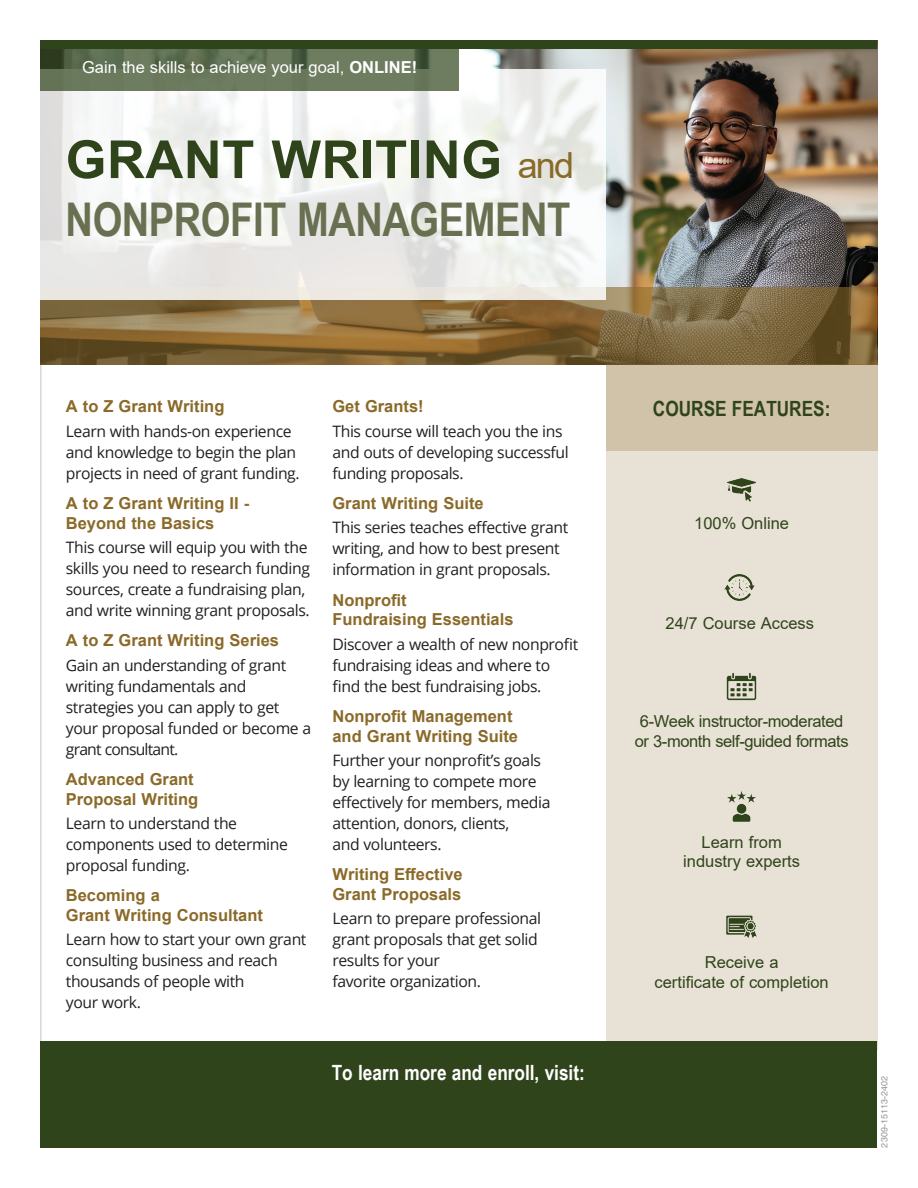
<style>
.page{position:relative;width:918px;height:1188px;background:#fff}
.page>*{position:absolute;margin:0;border:0;box-sizing:border-box;transform-origin:0 0}
.t1{font:700 52.5px "Arial";letter-spacing:.01em;color:#30441b}
.t2{font:700 46.5px "Arial Narrow";letter-spacing:-.01em;color:#687051}
.t3{font:700 21px "Arial Narrow";color:#fff}
.t4{font:700 21px "Arial Narrow";color:#30441b}
.t5{font:700 16.5px/19.5px "Arial";color:#8a6a29}
.t6{font:16.5px/19.5px "Arial";color:#30441b;text-align:center}
.t7{font:16.5px/19.5px "Arial";letter-spacing:-.025em;color:#30441b;text-align:center}
.t8{font:16.5px "Arial";color:#fff}
.t9{font:15.75px/21px "Open Sans";letter-spacing:-.025em;color:#231f20}
.t10{font:9px "Helvetica";color:#939598}
.s1{font-weight:700}
.s2{font-weight:400;font-size:36px;color:#8a6a29}
</style>
<div class="page">
<div style="left:606px;top:451px;width:272px;height:599px;background:#e8e1d5"></div>
<hr style="left:40px;top:364px;width:1px;height:686px;background:#c4c5b8">
<img style="left:479px;top:49px;width:399px;height:238px">
<svg style="left:40px;top:287px;width:838px;height:77px;background:#82683b"></svg>
<div style="left:40px;top:1041px;width:838px;height:107px;background:#30441b"></div>
<svg style="left:40px;top:70px;width:566px;height:230px"></svg>
<div style="left:40px;top:40px;width:838px;height:9px;background:#30441b"></div>
<svg style="left:40px;top:49px;width:419px;height:41px;background:#657558"></svg>
<img style="left:726px;top:673px;width:31px;height:28px">
<img style="left:727px;top:478px;width:29px;height:24px">
<img style="left:724px;top:574px;width:31px;height:27px">
<img style="left:727px;top:791px;width:29px;height:31px">
<img style="left:726px;top:915px;width:31px;height:23px">
<div style="left:606px;top:364px;width:272px;height:87px;background:#d0c3aa"></div>
<p class="t8" style="left:82px;top:56px;width:337px">Gain the skills to achieve your goal, <span class="s1">ONLINE!</span></p>
<h1 class="t1" style="left:66px;top:123px;width:510px">GRANT WRITING <span class="s2">and</span></h1>
<h2 class="t2" style="left:66px;top:185px;width:506px">NONPROFIT MANAGEMENT</h2>
<p class="t5" style="left:66px;top:397px;width:160px">A to Z Grant Writing</p>
<p class="t9" style="left:66px;top:420px;width:235px">Learn with hands-on experience and knowledge to begin the plan projects in need of grant funding.</p>
<p class="t5" style="left:66px;top:494px;width:185px">A to Z Grant Writing II -<br>Beyond the Basics</p>
<p class="t9" style="left:66px;top:536px;width:246px">This course will equip you with the skills you need to research funding sources, create a fundraising plan, and write winning grant proposals.</p>
<p class="t5" style="left:66px;top:631px;width:215px">A to Z Grant Writing Series</p>
<p class="t9" style="left:66px;top:654px;width:247px">Gain an understanding of grant writing fundamentals and strategies you can apply to get your proposal funded or become a grant consultant.</p>
<p class="t5" style="left:66px;top:770px;width:134px">Advanced Grant<br>Proposal Writing</p>
<p class="t9" style="left:66px;top:812px;width:224px">Learn to understand the components used to determine proposal funding.</p>
<p class="t5" style="left:66px;top:886px;width:199px">Becoming a<br>Grant Writing Consultant</p>
<p class="t9" style="left:66px;top:929px;width:242px">Learn how to start your own grant consulting business and reach thousands of people with<br>your work.</p>
<p class="t5" style="left:332px;top:397px;width:93px">Get Grants!</p>
<p class="t9" style="left:332px;top:420px;width:238px">This course will teach you the ins and outs of developing successful funding proposals.</p>
<p class="t5" style="left:332px;top:494px;width:153px">Grant Writing Suite</p>
<p class="t9" style="left:332px;top:517px;width:237px">This series teaches effective grant writing, and how to best present information in grant proposals.</p>
<p class="t5" style="left:332px;top:591px;width:183px">Nonprofit<br>Fundraising Essentials</p>
<p class="t9" style="left:332px;top:633px;width:247px">Discover a wealth of new nonprofit fundraising ideas and where to find the best fundraising jobs.</p>
<p class="t5" style="left:332px;top:707px;width:187px">Nonprofit Management and Grant Writing Suite</p>
<p class="t9" style="left:332px;top:749px;width:220px">Further your nonprofit’s goals by learning to compete more effectively for members, media attention, donors, clients,<br>and volunteers.</p>
<p class="t5" style="left:332px;top:865px;width:132px">Writing Effective<br>Grant Proposals</p>
<p class="t9" style="left:332px;top:908px;width:210px">Learn to prepare professional grant proposals that get solid results for your<br>favorite organization.</p>
<h3 class="t3" style="left:332px;top:1057px;width:255px">To learn more and enroll, visit:</h3>
<h3 class="t4" style="left:653px;top:392px;width:179px">COURSE FEATURES:</h3>
<p class="t6" style="left:694px;top:513px;width:96px">100% Online</p>
<p class="t6" style="left:666px;top:613px;width:150px">24/7 Course Access</p>
<p class="t7" style="left:635px;top:712px;width:215px">6-Week instructor-moderated or 3-month self-guided formats</p>
<p class="t6" style="left:683px;top:832px;width:118px">Learn from industry experts</p>
<p class="t6" style="left:655px;top:953px;width:176px">Receive a<br>certificate of completion</p>
<p class="t10" style="left:877px;top:1148px;width:73px;rotate:-90deg">2309-15113-2402</p>
</div>
